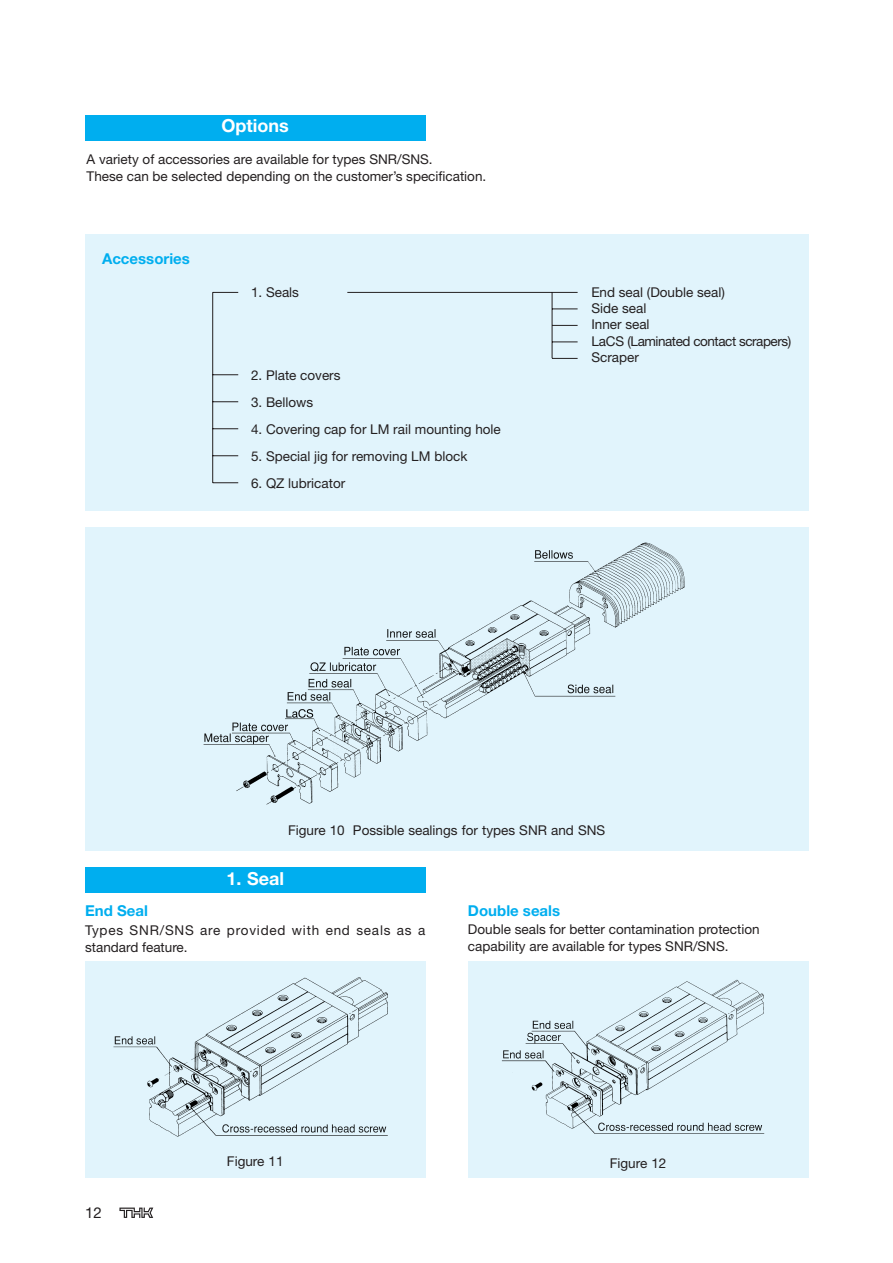
<style>
.page{position:relative;width:893px;height:1263px;background:#fff}
.page>*{position:absolute;margin:0;border:0;box-sizing:border-box;transform-origin:0 0}
.t1{font:700 18px "Helvetica Neue";color:#fff}
.t2{font:700 15px "Helvetica Neue";color:#00aeef}
.t3{font:15px "Helvetica Neue";color:#231f20}
.t4{font:13.5px/16.2px "Helvetica Neue";color:#231f20}
.t5{font:13.5px/16.5px "Helvetica Neue";letter-spacing:.06em;color:#231f20}
</style>
<div class="page">
<svg style="left:119px;top:1208px;width:34px;height:10px"></svg>
<div style="left:85px;top:961px;width:340px;height:217px;background:#e1f4fc"></div>
<img style="left:113px;top:977px;width:275px;height:160px">
<div style="left:85px;top:867px;width:340px;height:26px;background:#00aeef"></div>
<div style="left:468px;top:961px;width:340px;height:217px;background:#e1f4fc"></div>
<img style="left:501px;top:979px;width:264px;height:155px">
<div style="left:85px;top:527px;width:723px;height:323px;background:#e1f4fc"></div>
<img style="left:203px;top:542px;width:482px;height:263px">
<div style="left:85px;top:234px;width:723px;height:276px;background:#e1f4fc"></div>
<svg style="left:213px;top:292px;width:25px;height:1px"></svg>
<hr style="left:347px;top:292px;width:230px;height:1px;background:#231f20">
<svg style="left:552px;top:309px;width:25px;height:1px"></svg>
<svg style="left:552px;top:325px;width:25px;height:1px"></svg>
<svg style="left:552px;top:342px;width:25px;height:1px"></svg>
<svg style="left:552px;top:358px;width:25px;height:1px"></svg>
<hr style="left:551px;top:292px;width:1px;height:66px;background:#231f20">
<svg style="left:213px;top:374px;width:25px;height:1px"></svg>
<svg style="left:213px;top:401px;width:25px;height:1px"></svg>
<svg style="left:213px;top:428px;width:25px;height:1px"></svg>
<svg style="left:213px;top:455px;width:25px;height:1px"></svg>
<svg style="left:213px;top:482px;width:25px;height:1px"></svg>
<hr style="left:212px;top:292px;width:1px;height:191px;background:#231f20">
<div style="left:85px;top:115px;width:340px;height:25px;background:#00aeef"></div>
<h1 class="t1" style="left:221px;top:119px;width:69px">Options</h1>
<p class="t4" style="left:87px;top:152px;width:401px">A variety of accessories are available for types SNR/SNS.<br>These can be selected depending on the customer’s specification.</p>
<p class="t2" style="left:102px;top:253px;width:89px">Accessories</p>
<p class="t4" style="left:251px;top:285px;width:49px">1. Seals</p>
<p class="t4" style="left:591px;top:285px;width:201px">End seal (Double seal)<br>Side seal<br>Inner seal<br>LaCS (Laminated contact scrapers)<br>Scraper</p>
<p class="t4" style="left:251px;top:368px;width:91px">2. Plate covers</p>
<p class="t4" style="left:251px;top:395px;width:64px">3. Bellows</p>
<p class="t4" style="left:251px;top:422px;width:251px">4. Covering cap for LM rail mounting hole</p>
<p class="t4" style="left:251px;top:449px;width:218px">5. Special jig for removing LM block</p>
<p class="t4" style="left:251px;top:476px;width:96px">6. QZ lubricator</p>
<p class="t4" style="left:288px;top:823px;width:319px">Figure 10 Possible sealings for types SNR and SNS</p>
<h1 class="t1" style="left:226px;top:872px;width:59px">1. Seal</h1>
<p class="t2" style="left:85px;top:906px;width:64px">End Seal</p>
<p class="t5" style="left:85px;top:923px;width:342px">Types SNR/SNS are provided with end seals as a standard feature.</p>
<p class="t2" style="left:468px;top:906px;width:94px">Double seals</p>
<p class="t4" style="left:468px;top:921px;width:293px;line-height:17.1px">Double seals for better contamination protection capability are available for types SNR/SNS.</p>
<p class="t3" style="left:85px;top:1208px;width:18px">12</p>
<p class="t4" style="left:227px;top:1155px;width:58px">Figure 11</p>
<p class="t4" style="left:609px;top:1157px;width:58px">Figure 12</p>
</div>
